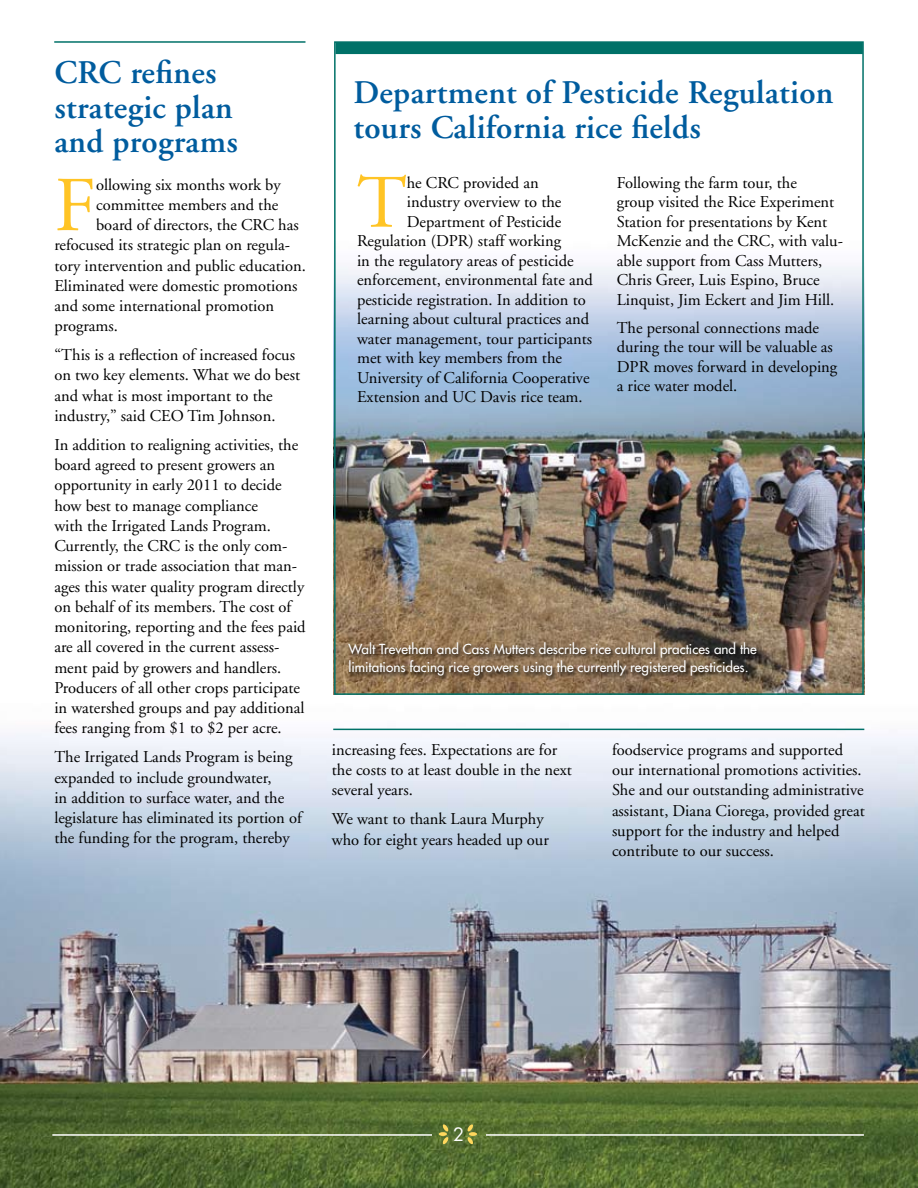
<style>
.page{position:relative;width:918px;height:1188px;background:#fff}
.page>*{position:absolute;margin:0;border:0;box-sizing:border-box;transform-origin:0 0}
.t1{font:77.55px "Adobe Garamond";color:#ffc425}
.t2{font:75.3px "Adobe Garamond";color:#ffc425}
.t3{font:600 33px/34.5px "Adobe Garamond";letter-spacing:.01em;color:#005c9e}
.t4{font:18px "Futura";color:#fff}
.t5{font:16.5px/20.2px "Adobe Garamond";color:#000}
.t6{font:13.5px/18px "Futura";color:#fff}
</style>
<div class="page">
<img style="left:0;top:687px;width:918px;height:501px">
<img style="left:333px;top:266px;width:528px;height:428px">
<svg style="left:439px;top:1124px;width:10px;height:20px"></svg>
<svg style="left:467px;top:1124px;width:10px;height:20px"></svg>
<hr style="left:52px;top:1134px;width:380px;height:2px;background:#fff">
<hr style="left:486px;top:1134px;width:378px;height:2px;background:#fff">
<hr style="left:54px;top:41px;width:251px;height:2px;background:#007168">
<div style="left:335px;top:42px;width:528px;height:12px;background:#007168"></div>
<hr style="left:333px;top:729px;width:531px;height:1px;background:#007168">
<svg style="left:347px;top:640px;width:416px;height:42px;background:#776048"></svg>
<h3 class="t3" style="left:54px;top:56px;width:185px">CRC refines strategic plan and programs</h3>
<h1 class="t1" style="left:54px;top:164px;width:43px">F</h1>
<p class="t5" style="left:96px;top:175px;width:186px">ollowing six months work by</p>
<p class="t5" style="left:96px;top:195px;width:184px">committee members and the</p>
<p class="t5" style="left:96px;top:215px;width:204px">board of directors, the CRC has</p>
<p class="t5" style="left:54px;top:235px;width:237px">refocused its strategic plan on regula-</p>
<p class="t5" style="left:54px;top:256px;width:253px">tory intervention and public education.</p>
<p class="t5" style="left:54px;top:276px;width:245px">Eliminated were domestic promotions</p>
<p class="t5" style="left:54px;top:296px;width:221px">and some international promotion</p>
<p class="t5" style="left:54px;top:316px;width:65px">programs.</p>
<p class="t5" style="left:54px;top:345px;width:247px">“This is a reflection of increased focus on two key elements. What we do best and what is most important to the industry,” said CEO Tim Johnson.</p>
<p class="t5" style="left:54px;top:435px;width:253px">In addition to realigning activities, the board agreed to present growers an opportunity in early 2011 to decide how best to manage compliance<br>with the Irrigated Lands Program.<br>Currently, the CRC is the only com&shy;mission or trade association that man&shy;ages this water quality program directly on behalf of its members. The cost of monitoring, reporting and the fees paid are all covered in the current assess&shy;ment paid by growers and handlers.<br>Producers of all other crops participate in watershed groups and pay additional fees ranging from $1 to $2 per acre.</p>
<p class="t5" style="left:54px;top:747px;width:249px">The Irrigated Lands Program is being expanded to include groundwater,<br>in addition to surface water, and the legislature has eliminated its portion of the funding for the program, thereby</p>
<h3 class="t3" style="left:353px;top:76px;width:482px">Department of Pesticide Regulation tours California rice fields</h3>
<h2 class="t2" style="left:357px;top:163px;width:51px">T</h2>
<p class="t5" style="left:407px;top:173px;width:133px">he CRC provided an</p>
<p class="t5" style="left:617px;top:173px;width:228px;line-height:19.5px">Following the farm tour, the<br>group visited the Rice Experiment<br>Station for presentations by Kent<br>McKenzie and the CRC, with valu&shy;able support from Cass Mutters,<br>Chris Greer, Luis Espino, Bruce<br>Linquist, Jim Eckert and Jim Hill.</p>
<p class="t5" style="left:617px;top:318px;width:222px;line-height:19.5px">The personal connections made during the tour will be valuable as<br>DPR moves forward in developing a rice water model.</p>
<p class="t5" style="left:407px;top:192px;width:156px">industry overview to the</p>
<p class="t5" style="left:407px;top:212px;width:156px">Department of Pesticide</p>
<p class="t5" style="left:357px;top:231px;width:206px">Regulation (DPR) staff working</p>
<p class="t5" style="left:357px;top:251px;width:218px">in the regulatory areas of pesticide</p>
<p class="t5" style="left:357px;top:270px;width:237px">enforcement, environmental fate and</p>
<p class="t5" style="left:357px;top:290px;width:230px">pesticide registration. In addition to</p>
<p class="t5" style="left:357px;top:309px;width:234px">learning about cultural practices and</p>
<p class="t5" style="left:357px;top:329px;width:237px">water management, tour participants</p>
<p class="t5" style="left:357px;top:348px;width:206px">met with key members from the</p>
<p class="t5" style="left:357px;top:368px;width:234px">University of California Cooperative</p>
<p class="t5" style="left:357px;top:387px;width:227px">Extension and UC Davis rice team.</p>
<p class="t6" style="left:348px;top:640px;width:410px">Walt Trevethan and Cass Mutters describe rice cultural practices and the limitations facing rice growers using the currently registered pesticides.</p>
<p class="t5" style="left:332px;top:740px;width:242px">increasing fees. Expectations are for the costs to at least double in the next several years.</p>
<p class="t5" style="left:332px;top:809px;width:219px">We want to thank Laura Murphy who for eight years headed up our</p>
<p class="t5" style="left:612px;top:740px;width:254px">foodservice programs and supported our international promotions activities.<br>She and our outstanding administrative assistant, Diana Ciorega, provided great support for the industry and helped contribute to our success.</p>
<p class="t4" style="left:453px;top:1122px;width:13px">2</p>
</div>
